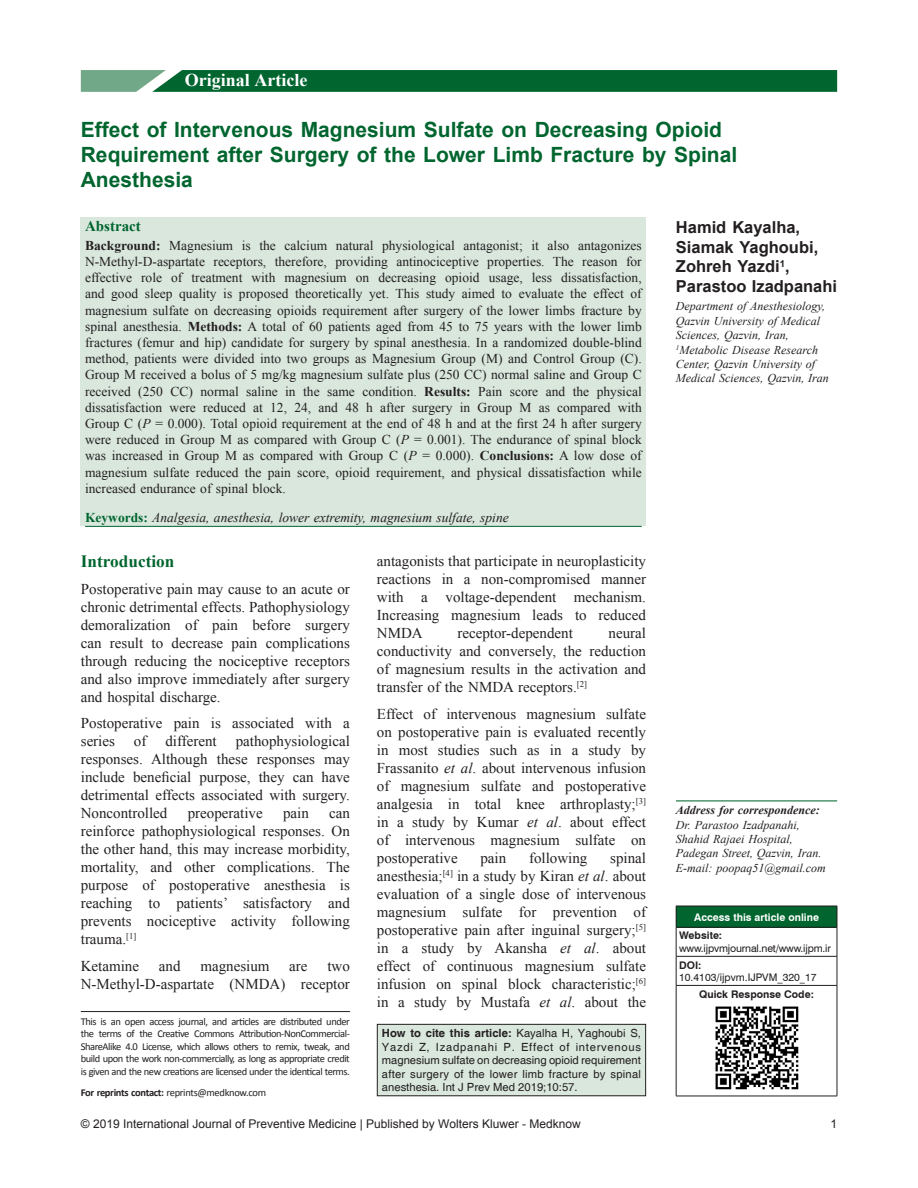
<style>
.page{position:relative;width:918px;height:1188px;background:#fff}
.page>*{position:absolute;margin:0;border:0;box-sizing:border-box;transform-origin:0 0}
.AT{font:700 21px/25.2px "Arial";color:#00652e}
.AH{font:700 18px "Times New Roman";color:#fff}
.t1{font:700 17.25px "Times New Roman";color:#00652e}
.AU{font:700 16.5px/19.5px "Arial";color:#231f20}
.TX{font:15px/18px "Times New Roman";color:#231f20;text-align:justify}
.ABSH{font:700 15px "Times New Roman";color:#00652e}
.ABS{font:13.5px/16.2px "Times New Roman";color:#231f20;text-align:justify}
.KWD{font:italic 13.5px "Times New Roman";color:#231f20}
.AFF{font:italic 12px/14.4px "Times New Roman";color:#231f20}
.ADD{font:italic 12px/14.4px "Times New Roman";color:#231f20}
.t2{font:12px "Arial";color:#231f20}
.HTC{font:11.25px/13.5px "Helvetica";color:#231f20;text-align:justify}
.TX-2{font:10.5px/12.6px "Calibri";letter-spacing:-.045em;color:#231f20;text-align:justify}
.Website{font:10.5px/12.6px "Swiss 721 BT";letter-spacing:-.015em;color:#231f20}
.DOI{font:10.5px/12.6px "Swiss 721 BT";color:#231f20}
.ATAO{font:700 10.5px "Swiss 721 BT";color:#fff}
.QRC{font:700 10.5px "Swiss 721 BT";color:#231f20}
.s1{font-weight:700}
.s2{font-style:italic}
.s3{font-weight:700;font-style:normal;color:#00652e}
</style>
<div class="page">
<hr style="left:676px;top:800px;width:161px;height:1px;background:#00652e">
<div style="left:81px;top:217px;width:565px;height:309px;background:#d9e7dd"></div>
<hr style="left:85px;top:526px;width:557px;height:1px;background:#00652e">
<svg style="left:81px;top:70px;width:756px;height:22px;background:#126f3c"></svg>
<div style="left:676px;top:906px;width:161px;height:21px;background:#00652e"></div>
<hr style="left:676px;top:927px;width:161px;height:1px;background:#231f20">
<hr style="left:676px;top:956px;width:161px;height:1px;background:#231f20">
<hr style="left:676px;top:985px;width:161px;height:1px;background:#231f20">
<hr style="left:676px;top:906px;width:161px;height:1px;background:#231f20">
<svg style="left:676px;top:906px;width:1px;height:79px"></svg>
<svg style="left:837px;top:906px;width:1px;height:79px"></svg>
<hr style="left:676px;top:986px;width:1px;height:110px;background:#231f20">
<hr style="left:837px;top:986px;width:1px;height:110px;background:#231f20">
<hr style="left:676px;top:1096px;width:161px;height:1px;background:#231f20">
<img style="left:715px;top:1006px;width:84px;height:84px">
<hr style="left:81px;top:1011px;width:269px;height:1px;background:#231f20">
<div style="left:377px;top:1024px;width:269px;height:72px;background:#d9e7dd"></div>
<div style="left:377px;top:1024px;width:269px;height:72px;border:1px solid #231f20"></div>
<p class="AH" style="left:185px;top:67px;width:124px">Original Article</p>
<p class="AT" style="left:81px;top:117px;width:658px">Effect of Intervenous Magnesium Sulfate on Decreasing Opioid<br>Requirement after Surgery of the Lower Limb Fracture by Spinal<br>Anesthesia</p>
<p class="ABSH" style="left:85px;top:216px;width:57px">Abstract</p>
<p class="ABS" style="left:85px;top:237px;width:558px"><span class="s1">Background:</span> Magnesium is the calcium natural physiological antagonist; it also antagonizes N‑Methyl‑D‑aspartate receptors, therefore, providing antinociceptive properties. The reason for effective role of treatment with magnesium on decreasing opioid usage, less dissatisfaction, and good sleep quality is proposed theoretically yet. This study aimed to evaluate the effect of magnesium sulfate on decreasing opioids requirement after surgery of the lower limbs fracture by spinal anesthesia. <span class="s1">Methods:</span> A total of 60 patients aged from 45 to 75 years with the lower limb fractures (femur and hip) candidate for surgery by spinal anesthesia. In a randomized double‑blind method, patients were divided into two groups as Magnesium Group (M) and Control Group (C).<br>Group M received a bolus of 5 mg/kg magnesium sulfate plus (250 CC) normal saline and Group C received (250 CC) normal saline in the same condition. <span class="s1">Results:</span> Pain score and the physical dissatisfaction were reduced at 12, 24, and 48 h after surgery in Group M as compared with Group C (<span class="s2">P</span> = 0.000). Total opioid requirement at the end of 48 h and at the first 24 h after surgery were reduced in Group M as compared with Group C (<span class="s2">P</span> = 0.001). The endurance of spinal block was increased in Group M as compared with Group C (<span class="s2">P</span> = 0.000). <span class="s1">Conclusions:</span> A low dose of magnesium sulfate reduced the pain score, opioid requirement, and physical dissatisfaction while increased endurance of spinal block.</p>
<p class="KWD" style="left:85px;top:508px;width:425px"><span class="s3">Keywords:</span> Analgesia, anesthesia, lower extremity, magnesium sulfate, spine</p>
<h1 class="t1" style="left:81px;top:549px;width:95px">Introduction</h1>
<p class="TX" style="left:81px;top:579px;width:271px">Postoperative pain may cause to an acute or chronic detrimental effects. Pathophysiology demoralization of pain before surgery can result to decrease pain complications through reducing the nociceptive receptors and also improve immediately after surgery and hospital discharge.</p>
<p class="TX" style="left:81px;top:714px;width:271px">Postoperative pain is associated with a series</p>
<p class="TX" style="left:81px;top:732px;width:271px;text-indent:155px">pathophysiological responses. Although these responses may include beneficial purpose, they can have detrimental effects associated with surgery.<br>Noncontrolled</p>
<p class="TX" style="left:134px;top:732px;width:14px">of</p>
<p class="TX" style="left:165px;top:732px;width:53px">different</p>
<p class="TX" style="left:188px;top:804px;width:76px">preoperative</p>
<p class="TX" style="left:283px;top:804px;width:27px">pain</p>
<p class="TX" style="left:81px;top:804px;width:271px;text-indent:248px">can reinforce pathophysiological responses. On the other hand, this may increase morbidity, mortality, and other complications. The purpose of postoperative anesthesia is reaching to patients’ satisfactory and prevents nociceptive activity following trauma.<sup>[1]</sup></p>
<p class="TX" style="left:81px;top:956px;width:60px">Ketamine</p>
<p class="TX" style="left:159px;top:956px;width:23px">and</p>
<p class="TX" style="left:200px;top:956px;width:71px">magnesium</p>
<p class="TX" style="left:289px;top:956px;width:20px">are</p>
<p class="TX" style="left:81px;top:956px;width:271px;text-align:right">two<br>N-Methyl-D-aspartate (NMDA) receptor</p>
<p class="TX-2" style="left:81px;top:1015px;width:271px">This is an open access journal, and articles are distributed under the terms of the Creative Commons Attribution-NonCommercial-ShareAlike 4.0 License, which allows others to remix, tweak, and build upon the work non-commercially, as long as appropriate credit is given and the new creations are licensed under the identical terms.</p>
<p class="TX-2" style="left:81px;top:1086px;width:187px"><span class="s1">For reprints contact:</span> reprints@medknow.com</p>
<p class="TX" style="left:377px;top:552px;width:271px">antagonists that participate in neuroplasticity reactions in a non-compromised manner with a voltage-dependent mechanism.<br>Increasing magnesium leads to reduced NMDA</p>
<p class="TX" style="left:377px;top:624px;width:271px;text-indent:232px">neural conductivity and conversely, the reduction of magnesium results in the activation and transfer of the NMDA receptors.<sup>[2]</sup></p>
<p class="TX" style="left:377px;top:704px;width:271px">Effect of intervenous magnesium sulfate on postoperative pain is evaluated recently in most studies such as in a study by Frassanito <span class="s2">et al</span>. about intervenous infusion of magnesium sulfate and postoperative analgesia in total knee arthroplasty;<sup>[3] </sup>in a study by Kumar <span class="s2">et al</span>. about effect of intervenous magnesium sulfate on postoperative</p>
<p class="TX" style="left:457px;top:624px;width:117px">receptor-dependent</p>
<p class="TX" style="left:377px;top:848px;width:271px;text-indent:233px">spinal anesthesia;<sup>[4]</sup> in a study by Kiran <span class="s2">et al</span>. about evaluation of a single dose of intervenous magnesium sulfate for prevention of postoperative pain after inguinal surgery;<sup>[5] </sup>in a study by Akansha <span class="s2">et al</span>. about effect of continuous magnesium sulfate infusion on spinal block characteristic;<sup>[6] </sup>in a study by Mustafa <span class="s2">et al</span>. about the</p>
<p class="TX" style="left:480px;top:848px;width:27px">pain</p>
<p class="TX" style="left:529px;top:848px;width:60px">following</p>
<p class="HTC" style="left:382px;top:1027px;width:261px"><span class="s1">How to cite this article:</span> Kayalha H, Yaghoubi S, Yazdi Z, Izadpanahi P. Effect of intervenous magnesium sulfate on decreasing opioid requirement after surgery of the lower limb fracture by spinal anesthesia. Int J Prev Med 2019;10:57.</p>
<p class="AU" style="left:676px;top:218px;width:163px">Hamid Kayalha,<br>Siamak Yaghoubi,<br>Zohreh Yazdi<sup>1</sup>,<br>Parastoo Izadpanahi</p>
<p class="AFF" style="left:676px;top:299px;width:154px">Department of Anesthesiology,<br>Qazvin University of Medical<br>Sciences, Qazvin, Iran,<br><sup>1</sup>Metabolic Disease Research<br>Center, Qazvin University of<br>Medical Sciences, Qazvin, Iran</p>
<p class="ADD" style="left:676px;top:803px;width:151px"><span class="s1">Address for correspondence:<br></span>Dr. Parastoo Izadpanahi,<br>Shahid Rajaei Hospital,<br>Padegan Street, Qazvin, Iran.<br>E‑mail: poopaq51@gmail.com</p>
<p class="ATAO" style="left:694px;top:910px;width:126px">Access this article online</p>
<p class="Website" style="left:679px;top:929px;width:153px"><span class="s1">Website: </span>www.ijpvmjournal.net/www.ijpm.ir</p>
<p class="DOI" style="left:679px;top:958px;width:139px"><span class="s1">DOI:<br></span>10.4103/ijpvm.IJPVM_320_17</p>
<p class="QRC" style="left:699px;top:987px;width:116px">Quick Response Code:</p>
<p class="t2" style="left:81px;top:1116px;width:501px">© 2019 International Journal of Preventive Medicine | Published by Wolters Kluwer - Medknow</p>
<p class="t2" style="left:830px;top:1116px;width:8px">1</p>
</div>
